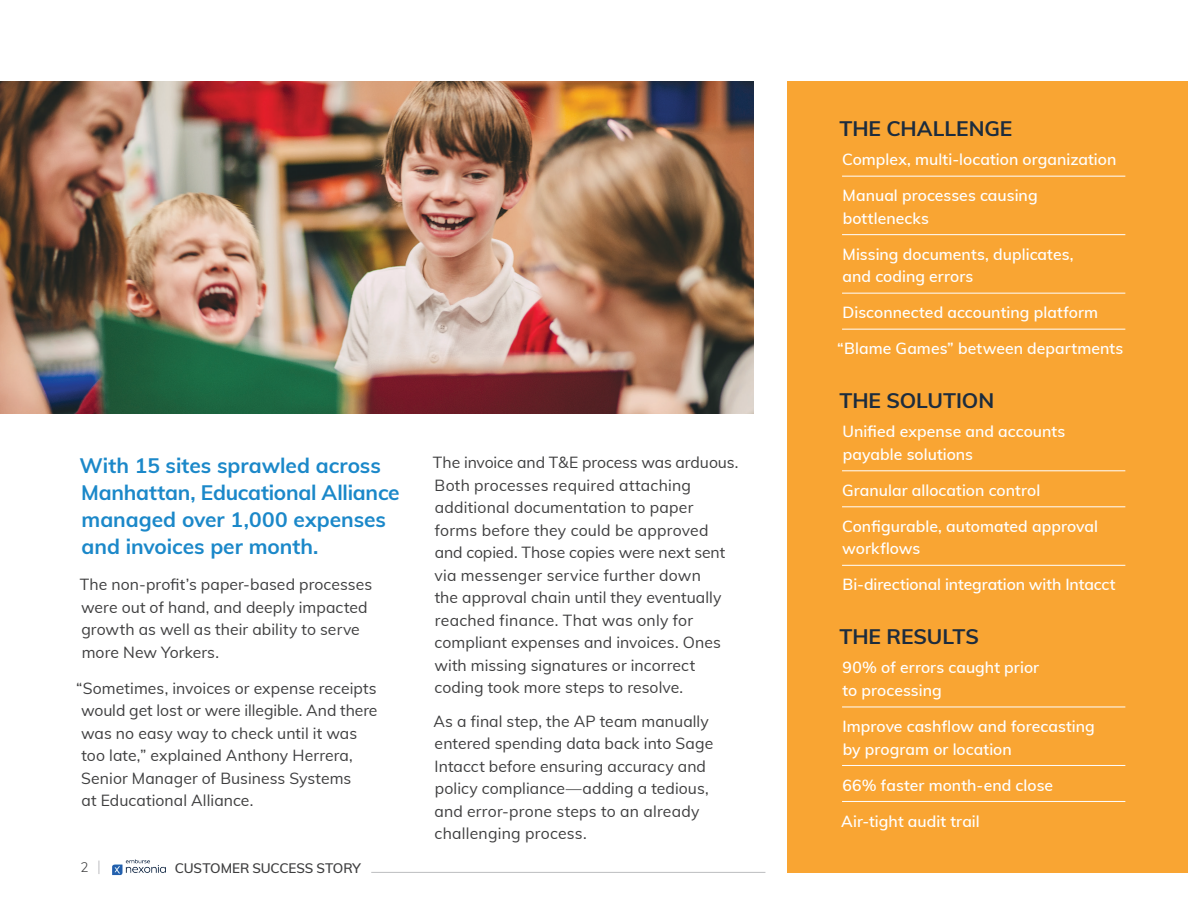
<style>
.page{position:relative;width:1188px;height:918px;background:#fff}
.page>*{position:absolute;margin:0;border:0;box-sizing:border-box;transform-origin:0 0}
.t1{font:700 21px "Muli";color:#1c2c3e}
.t2{font:700 20.85px/27px "Muli";color:#1b88c9}
.t3{font:15.75px/22.5px "Muli";letter-spacing:.005em;color:#3e3e3f}
.t4{font:600 15.75px/22.5px "Muli";letter-spacing:.005em;color:#fff}
.t5{font:600 13.5px "Muli";letter-spacing:-.01em;color:#3e3e3f}
.t6{font:300 13.5px "Muli";color:#3e3e3f}
</style>
<div class="page">
<img style="left:0;top:81px;width:754px;height:333px">
<img style="left:112px;top:859px;width:54px;height:17px">
<hr style="left:371px;top:872px;width:394px;height:1px;background:#bcbdc0">
<svg style="left:99px;top:861px;width:1px;height:13px"></svg>
<div style="left:788px;top:81px;width:400px;height:792px;background:#f9a533"></div>
<hr style="left:842px;top:176px;width:283px;height:1px;background:#fff">
<hr style="left:842px;top:234px;width:283px;height:1px;background:#fff">
<hr style="left:842px;top:293px;width:283px;height:1px;background:#fff">
<hr style="left:842px;top:329px;width:283px;height:1px;background:#fff">
<hr style="left:842px;top:471px;width:283px;height:1px;background:#fff">
<hr style="left:842px;top:507px;width:283px;height:1px;background:#fff">
<hr style="left:842px;top:565px;width:283px;height:1px;background:#fff">
<hr style="left:842px;top:707px;width:283px;height:1px;background:#fff">
<hr style="left:842px;top:765px;width:283px;height:1px;background:#fff">
<hr style="left:842px;top:801px;width:283px;height:1px;background:#fff">
<h2 class="t2" style="left:79px;top:451px;width:322px">With 15 sites sprawled across<br>Manhattan, Educational Alliance managed over 1,000 expenses and invoices per month.</h2>
<p class="t3" style="left:80px;top:573px;width:294px">The non-profit’s paper-based processes were out of hand, and deeply impacted growth as well as their ability to serve more New Yorkers.</p>
<p class="t3" style="left:81px;top:676px;width:298px;text-indent:-5px">“Sometimes, invoices or expense receipts would get lost or were illegible. And there was no easy way to check until it was too late,” explained Anthony Herrera, Senior Manager of Business Systems<br>at Educational Alliance.</p>
<p class="t6" style="left:80px;top:858px;width:10px">2</p>
<p class="t5" style="left:175px;top:858px;width:188px">CUSTOMER SUCCESS STORY</p>
<p class="t3" style="left:433px;top:451px;width:307px">The invoice and T&amp;E process was arduous.<br>Both processes required attaching additional documentation to paper<br>forms before they could be approved<br>and copied. Those copies were next sent via messenger service further down<br>the approval chain until they eventually reached finance. That was only for compliant expenses and invoices. Ones with missing signatures or incorrect coding took more steps to resolve.</p>
<p class="t3" style="left:433px;top:709px;width:281px">As a final step, the AP team manually entered spending data back into Sage Intacct before ensuring accuracy and policy compliance—adding a tedious, and error-prone steps to an already challenging process.</p>
<h1 class="t1" style="left:839px;top:113px;width:175px">THE CHALLENGE</h1>
<p class="t4" style="left:842px;top:147px;width:276px">Complex, multi-location organization</p>
<p class="t4" style="left:843px;top:183px;width:197px">Manual processes causing bottlenecks</p>
<p class="t4" style="left:843px;top:242px;width:233px">Missing documents, duplicates, and coding errors</p>
<p class="t4" style="left:843px;top:301px;width:257px">Disconnected accounting platform</p>
<p class="t4" style="left:837px;top:337px;width:288px">“Blame Games” between departments</p>
<h1 class="t1" style="left:839px;top:385px;width:156px">THE SOLUTION</h1>
<p class="t4" style="left:842px;top:420px;width:225px">Unified expense and accounts payable solutions</p>
<p class="t4" style="left:842px;top:478px;width:200px">Granular allocation control</p>
<p class="t4" style="left:842px;top:514px;width:257px">Configurable, automated approval workflows</p>
<p class="t4" style="left:843px;top:573px;width:275px">Bi-directional integration with Intacct</p>
<h1 class="t1" style="left:839px;top:621px;width:141px">THE RESULTS</h1>
<p class="t4" style="left:843px;top:656px;width:198px">90% of errors caught prior to processing</p>
<p class="t4" style="left:843px;top:714px;width:254px">Improve cashflow and forecasting by program or location</p>
<p class="t4" style="left:842px;top:773px;width:212px">66% faster month-end close</p>
<p class="t4" style="left:841px;top:809px;width:140px">Air-tight audit trail</p>
</div>
